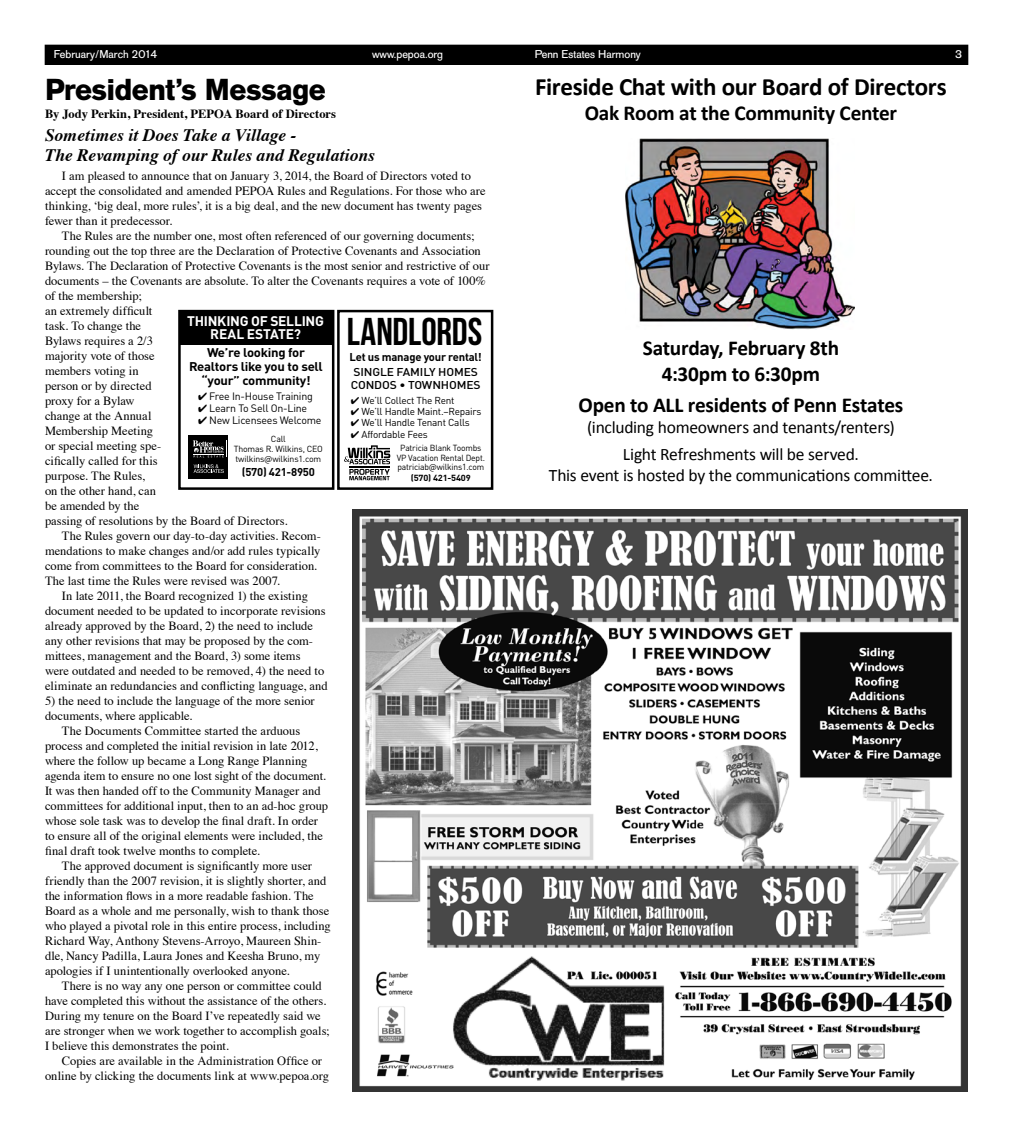
<style>
.page{position:relative;width:1013px;height:1137px;background:#fff}
.page>*{position:absolute;margin:0;border:0;box-sizing:border-box;transform-origin:0 0}
.t1{font:38.75px "Bebas Neue";color:#000}
.t2{font:700 30px "AG Old Face";letter-spacing:-.015em;color:#000}
.t3{font:700 25px "Calibri";letter-spacing:-.015em;color:#000}
.t4{font:700 21.25px/25.5px "Calibri";letter-spacing:-.015em;color:#000;text-align:center}
.t5{font:17.5px/26.6px "Calibri";letter-spacing:-.015em;color:#000;text-align:center}
.t6{font:italic 700 17.5px/20px "Times";color:#000}
.t7{font:700 13.75px/13.8px "DINOT";letter-spacing:-.02em;color:#fff;text-align:center}
.t8{font:12.5px/15px "Times";color:#000}
.t9{font:700 12.5px/13.8px "DINOT";letter-spacing:-.02em;color:#000;text-align:center;scale:1.05 1}
.t10{font:700 12.5px "Times";color:#000}
.t11{font:11.25px "AG Old Face";color:#fff}
.t12{font:700 11.25px "DINOT";letter-spacing:-.02em;color:#000}
.t13{font:500 11.25px/12.6px "DINOT";letter-spacing:-.01em;color:#000;scale:1.07 1}
.t14{font:10.62px "DINOT";letter-spacing:-.02em;color:#000}
.t15{font:10px "DINOT";letter-spacing:-.02em;color:#000}
.t16{font:8.75px/10px "DINOT";letter-spacing:-.02em;color:#000;text-align:center}
.t17{font:700 8.75px "DINOT";letter-spacing:-.02em;color:#000;scale:1.05 1}
</style>
<div class="page">
<div style="left:45px;top:45px;width:922px;height:19px;background:#000"></div>
<div style="left:45px;top:45px;width:923px;height:20px;border:1px solid #000"></div>
<img style="left:352px;top:509px;width:616px;height:583px">
<img style="left:625px;top:138px;width:229px;height:191px">
<div style="left:178px;top:310px;width:156px;height:180px;border:2px solid #000"></div>
<div style="left:337px;top:310px;width:156px;height:180px;border:2px solid #000"></div>
<div style="left:179px;top:312px;width:155px;height:32px;background:#000"></div>
<div style="left:188px;top:435px;width:40px;height:44px;background:#000"></div>
<svg style="left:193px;top:440px;width:31px;height:17px"></svg>
<svg style="left:193px;top:464px;width:31px;height:9px"></svg>
<svg style="left:344px;top:445px;width:46px;height:35px"></svg>
<hr style="left:349px;top:466px;width:41px;height:1px;background:#000">
<hr style="left:349px;top:467px;width:41px;height:1px;background:#000">
<p class="t11" style="left:54px;top:47px;width:105px">February/March 2014</p>
<p class="t11" style="left:372px;top:47px;width:73px">www.pepoa.org</p>
<p class="t11" style="left:534px;top:47px;width:108px">Penn Estates Harmony</p>
<p class="t11" style="left:955px;top:48px;width:9px">3</p>
<h2 class="t2" style="left:45px;top:71px;width:282px">President’s Message</h2>
<p class="t10" style="left:45px;top:102px;width:292px">By Jody Perkin, President, PEPOA Board of Directors</p>
<h3 class="t6" style="left:45px;top:124px;width:331px">Sometimes it Does Take a Village -<br>The Revamping of our Rules and Regulations</h3>
<p class="t8" style="left:45px;top:167px;width:442px;text-indent:17px">I am pleased to announce that on January 3, 2014, the Board of Directors voted to accept the consolidated and amended PEPOA Rules and Regulations. For those who are thinking, ‘big deal, more rules’, it is a big deal, and the new document has twenty pages fewer than it predecessor.</p>
<p class="t8" style="left:62px;top:227px;width:414px">The Rules are the number one, most often referenced of our governing documents;</p>
<p class="t8" style="left:45px;top:242px;width:437px">rounding out the top three are the Declaration of Protective Covenants and Association</p>
<p class="t8" style="left:45px;top:257px;width:446px">Bylaws. The Declaration of Protective Covenants is the most senior and restrictive of our</p>
<p class="t8" style="left:45px;top:272px;width:442px">documents – the Covenants are absolute. To alter the Covenants requires a vote of 100%</p>
<p class="t8" style="left:45px;top:287px;width:98px">of the membership;</p>
<p class="t8" style="left:45px;top:302px;width:109px">an extremely difficult</p>
<p class="t8" style="left:45px;top:317px;width:98px">task. To change the</p>
<p class="t8" style="left:45px;top:332px;width:109px">Bylaws requires a 2/3</p>
<p class="t8" style="left:45px;top:347px;width:111px">majority vote of those</p>
<p class="t8" style="left:45px;top:362px;width:95px">members voting in</p>
<p class="t8" style="left:45px;top:377px;width:108px">person or by directed</p>
<p class="t8" style="left:45px;top:392px;width:91px">proxy for a Bylaw</p>
<p class="t8" style="left:45px;top:407px;width:108px">change at the Annual</p>
<p class="t8" style="left:45px;top:422px;width:110px">Membership Meeting</p>
<p class="t8" style="left:45px;top:437px;width:118px">or special meeting spe-</p>
<p class="t8" style="left:45px;top:452px;width:114px">cifically called for this</p>
<p class="t8" style="left:45px;top:467px;width:101px">purpose. The Rules,</p>
<p class="t8" style="left:45px;top:482px;width:113px">on the other hand, can</p>
<p class="t8" style="left:45px;top:497px;width:96px">be amended by the</p>
<p class="t8" style="left:45px;top:512px;width:244px">passing of resolutions by the Board of Directors.</p>
<p class="t8" style="left:62px;top:527px;width:260px">The Rules govern our day-to-day activities. Recom-</p>
<p class="t8" style="left:45px;top:542px;width:277px">mendations to make changes and/or add rules typically</p>
<p class="t8" style="left:45px;top:557px;width:273px">come from committees to the Board for consideration.</p>
<p class="t8" style="left:45px;top:572px;width:236px">The last time the Rules were revised was 2007.</p>
<p class="t8" style="left:62px;top:587px;width:247px">In late 2011, the Board recognized 1) the existing</p>
<p class="t8" style="left:45px;top:602px;width:282px">document needed to be updated to incorporate revisions</p>
<p class="t8" style="left:45px;top:617px;width:270px">already approved by the Board, 2) the need to include</p>
<p class="t8" style="left:45px;top:632px;width:270px">any other revisions that may be proposed by the com-</p>
<p class="t8" style="left:45px;top:647px;width:257px">mittees, management and the Board, 3) some items</p>
<p class="t8" style="left:45px;top:662px;width:281px">were outdated and needed to be removed, 4) the need to</p>
<p class="t8" style="left:45px;top:677px;width:284px">eliminate an redundancies and conflicting language, and</p>
<p class="t8" style="left:45px;top:692px;width:271px">5) the need to include the language of the more senior documents, where applicable.</p>
<p class="t8" style="left:45px;top:722px;width:285px;text-indent:17px">The Documents Committee started the arduous process and completed the initial revision in late 2012, where the follow up became a Long Range Planning agenda item to ensure no one lost sight of the document.<br>It was then handed off to the Community Manager and committees for additional input, then to an ad-hoc group whose sole task was to develop the final draft. In order to ensure all of the original elements were included, the final draft took twelve months to complete.</p>
<p class="t8" style="left:45px;top:857px;width:287px;text-indent:17px">The approved document is significantly more user friendly than the 2007 revision, it is slightly shorter, and the information flows in a more readable fashion. The Board as a whole and me personally, wish to thank those who played a pivotal role in this entire process, including Richard Way, Anthony Stevens-Arroyo, Maureen Shin&shy;dle, Nancy Padilla, Laura Jones and Keesha Bruno, my apologies if I unintentionally overlooked anyone.</p>
<p class="t8" style="left:45px;top:977px;width:286px;text-indent:17px">There is no way any one person or committee could have completed this without the assistance of the others.<br>During my tenure on the Board I’ve repeatedly said we are stronger when we work together to accomplish goals; I believe this demonstrates the point.</p>
<p class="t8" style="left:45px;top:1052px;width:285px;text-indent:17px">Copies are available in the Administration Office or online by clicking the documents link at www.pepoa.org</p>
<h3 class="t3" style="left:535px;top:71px;width:413px">Fireside Chat with our Board of Directors</h3>
<h3 class="t4" style="left:584px;top:99px;width:314px">Oak Room at the Community Center</h3>
<p class="t7" style="left:187px;top:313px;width:138px">THINKING OF SELLING<br>REAL ESTATE?</p>
<h1 class="t1" style="left:347px;top:311px;width:137px">LANDLORDS</h1>
<p class="t9" style="left:189px;top:345px;width:129px">We’re looking for<br>Realtors like you to sell “your” community!</p>
<p class="t14" style="left:198px;top:390px;width:116px">✔ Free In-House Training</p>
<p class="t14" style="left:198px;top:402px;width:111px">✔ Learn To Sell On-Line</p>
<p class="t14" style="left:198px;top:414px;width:125px">✔ New Licensees Welcome</p>
<h3 class="t4" style="left:642px;top:334px;width:198px">Saturday, February 8th<br>4:30pm to 6:30pm</h3>
<h3 class="t4" style="left:578px;top:391px;width:326px">Open to ALL residents of Penn Estates</h3>
<h3 class="t5" style="left:587px;top:413px;width:309px">(including homeowners and tenants/renters)<br>Light Refreshments will be served.</h3>
<h3 class="t5" style="left:549px;top:461px;width:385px">This event is hosted by the communications committee.</h3>
<p class="t12" style="left:349px;top:349px;width:134px">Let us manage your rental!</p>
<p class="t13" style="left:351px;top:366px;width:123px">SINGLE FAMILY HOMES<br>CONDOS • TOWNHOMES</p>
<p class="t15" style="left:351px;top:394px;width:105px">✔ We’ll Collect The Rent</p>
<p class="t15" style="left:351px;top:405px;width:132px">✔ We’ll Handle Maint.–Repairs</p>
<p class="t15" style="left:351px;top:417px;width:120px">✔ We’ll Handle Tenant Calls</p>
<p class="t15" style="left:351px;top:428px;width:79px">✔ Affordable Fees</p>
<p class="t16" style="left:234px;top:434px;width:91px">Call<br>Thomas R. Wilkins, CEO twilkins@wilkins1.com</p>
<p class="t12" style="left:242px;top:464px;width:75px">(570) 421-8950</p>
<p class="t16" style="left:396px;top:443px;width:90px;line-height:9.4px">Patricia Blank Toombs<br>VP Vacation Rental Dept. patriciab@wilkins1.com</p>
<p class="t17" style="left:411px;top:472px;width:58px">(570) 421-5409</p>
</div>
